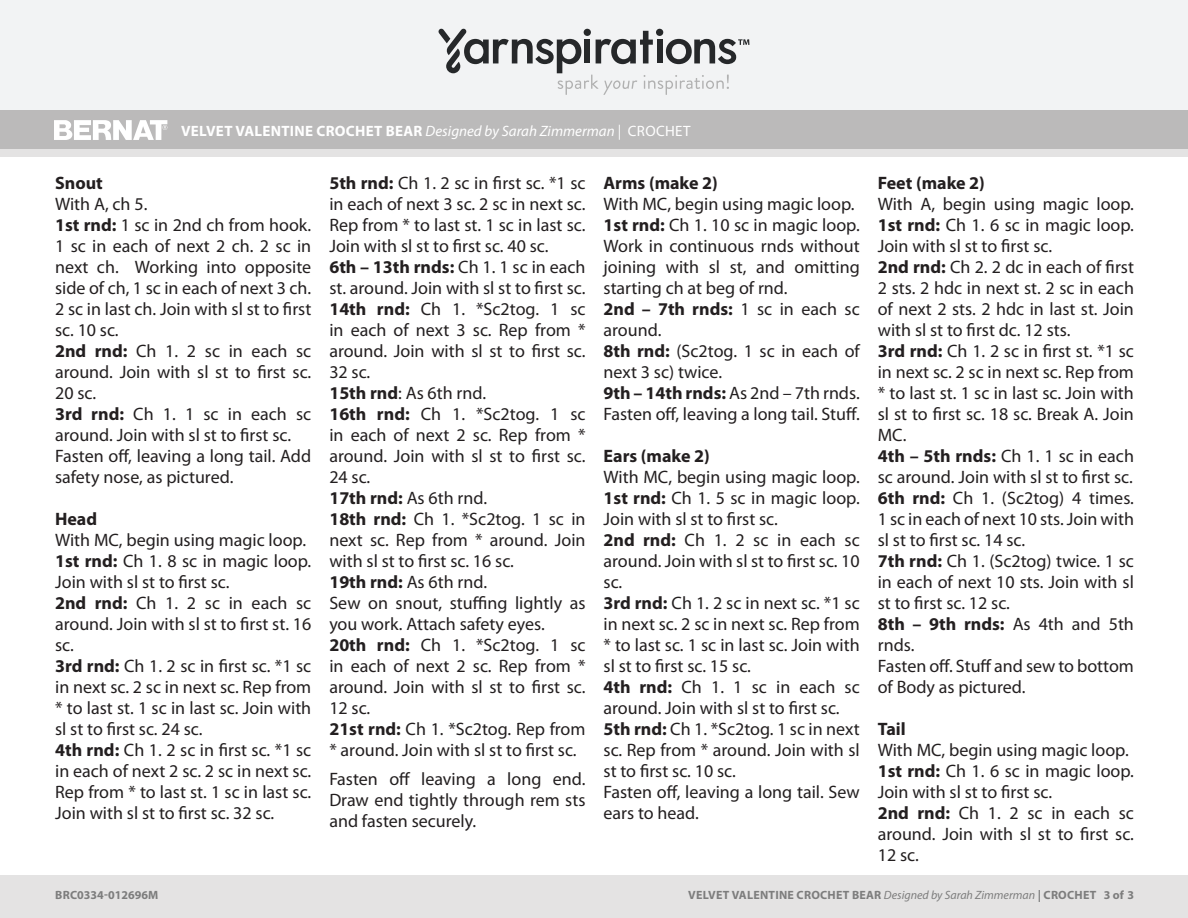
<style>
.page{position:relative;width:1188px;height:918px;background:#fff}
.page>*{position:absolute;margin:0;border:0;box-sizing:border-box;transform-origin:0 0}
.Normal__Web{font:18px/21px "Myriad Pro";color:#231f20;text-align:justify}
.t1{font:700 18px "Myriad Pro";color:#231f20}
.Pattern_Title{font:700 15px "Myriad Pro";letter-spacing:.02em;color:#fff}
.Pattern_Title-2{font:15px "Myriad Pro";letter-spacing:.02em;color:#fff}
.t2{font:700 12px "Myriad Pro";letter-spacing:.02em;color:#7d7d7d}
.t3{font:700 12px "Myriad Pro";color:#7d7d7d}
.s1{font-weight:400;font-style:italic}
.s2{font-weight:400}
.s3{font-weight:700}
</style>
<div class="page">
<div style="left:0;top:875px;width:1188px;height:43px;background:#e4e3e3"></div>
<div style="left:0;top:149px;width:1188px;height:9px;background:#e4e3e3"></div>
<div style="left:0;top:0;width:1188px;height:111px;background:#f2f3f4"></div>
<div style="left:0;top:111px;width:1188px;height:38px;background:#bbbaba"></div>
<svg style="left:54px;top:120px;width:114px;height:20px"></svg>
<svg style="left:438px;top:29px;width:311px;height:66px"></svg>
<p class="Pattern_Title" style="left:181px;top:121px;width:511px">VELVET VALENTINE CROCHET BEAR <span class="s1">Designed by Sarah Zimmerman</span> <span class="s2">| CROCHET</span></p>
<p class="Pattern_Title-2" style="left:181px;top:122px;width:83px"><span class="s3">X</span> | CROCHET</p>
<p class="t1" style="left:55px;top:171px;width:49px">Snout</p>
<p class="Normal__Web" style="left:55px;top:193px;width:94px">With A, ch 5.</p>
<p class="Normal__Web" style="left:55px;top:214px;width:258px"><span class="s3">1st rnd:</span> 1 sc in 2nd ch from hook.<br>1 sc in each of next 2 ch. 2 sc in next ch. Working into opposite side of ch, 1 sc in each of next 3 ch.<br>2 sc in last ch. Join with sl st to first sc. 10 sc.</p>
<p class="Normal__Web" style="left:55px;top:340px;width:258px"><span class="s3">2nd rnd:</span> Ch 1. 2 sc in each sc around. Join with sl st to first sc.<br>20 sc.</p>
<p class="Normal__Web" style="left:55px;top:403px;width:258px"><span class="s3">3rd rnd:</span> Ch 1. 1 sc in each sc around. Join with sl st to first sc.</p>
<p class="Normal__Web" style="left:55px;top:445px;width:258px">Fasten off, leaving a long tail. Add safety nose, as pictured.</p>
<p class="t1" style="left:55px;top:507px;width:44px">Head</p>
<p class="Normal__Web" style="left:55px;top:529px;width:253px">With MC, begin using magic loop.</p>
<p class="Normal__Web" style="left:55px;top:550px;width:258px"><span class="s3">1st rnd:</span> Ch 1. 8 sc in magic loop.<br>Join with sl st to first sc.</p>
<p class="Normal__Web" style="left:55px;top:592px;width:258px"><span class="s3">2nd rnd:</span> Ch 1. 2 sc in each sc around. Join with sl st to first st. 16 sc.</p>
<p class="Normal__Web" style="left:55px;top:655px;width:258px"><span class="s3">3rd rnd:</span> Ch 1. 2 sc in first sc. *1 sc in next sc. 2 sc in next sc. Rep from * to last st. 1 sc in last sc. Join with sl st to first sc. 24 sc.</p>
<p class="Normal__Web" style="left:55px;top:739px;width:258px"><span class="s3">4th rnd:</span> Ch 1. 2 sc in first sc. *1 sc in each of next 2 sc. 2 sc in next sc.<br>Rep from * to last st. 1 sc in last sc.<br>Join with sl st to first sc. 32 sc.</p>
<p class="Normal__Web" style="left:329px;top:172px;width:258px"><span class="s3">5th rnd:</span> Ch 1. 2 sc in first sc. *1 sc in each of next 3 sc. 2 sc in next sc.<br>Rep from * to last st. 1 sc in last sc.<br>Join with sl st to first sc. 40 sc.</p>
<p class="Normal__Web" style="left:329px;top:256px;width:258px"><span class="s3">6th – 13th rnds:</span> Ch 1. 1 sc in each st. around. Join with sl st to first sc.</p>
<p class="Normal__Web" style="left:329px;top:298px;width:258px"><span class="s3">14th rnd:</span> Ch 1. *Sc2tog. 1 sc in each of next 3 sc. Rep from * around. Join with sl st to first sc.<br>32 sc.</p>
<p class="Normal__Web" style="left:329px;top:382px;width:158px"><span class="s3">15th rnd</span>: As 6th rnd.</p>
<p class="Normal__Web" style="left:329px;top:403px;width:258px"><span class="s3">16th rnd:</span> Ch 1. *Sc2tog. 1 sc in each of next 2 sc. Rep from * around. Join with sl st to first sc.<br>24 sc.</p>
<p class="Normal__Web" style="left:329px;top:487px;width:159px"><span class="s3">17th rnd:</span> As 6th rnd.</p>
<p class="Normal__Web" style="left:329px;top:508px;width:258px"><span class="s3">18th rnd:</span> Ch 1. *Sc2tog. 1 sc in next sc. Rep from * around. Join with sl st to first sc. 16 sc.</p>
<p class="Normal__Web" style="left:329px;top:571px;width:159px"><span class="s3">19th rnd:</span> As 6th rnd.</p>
<p class="Normal__Web" style="left:329px;top:592px;width:258px">Sew on snout, stuffing lightly as you work. Attach safety eyes.</p>
<p class="Normal__Web" style="left:329px;top:634px;width:258px"><span class="s3">20th rnd:</span> Ch 1. *Sc2tog. 1 sc in each of next 2 sc. Rep from * around. Join with sl st to first sc.<br>12 sc.</p>
<p class="Normal__Web" style="left:329px;top:718px;width:258px"><span class="s3">21st rnd:</span> Ch 1. *Sc2tog. Rep from * around. Join with sl st to first sc.</p>
<p class="Normal__Web" style="left:329px;top:768px;width:258px">Fasten off leaving a long end.<br>Draw end tightly through rem sts and fasten securely.</p>
<p class="t1" style="left:604px;top:171px;width:116px">Arms (make 2)</p>
<p class="Normal__Web" style="left:604px;top:193px;width:253px">With MC, begin using magic loop.</p>
<p class="Normal__Web" style="left:604px;top:214px;width:258px"><span class="s3">1st rnd:</span> Ch 1. 10 sc in magic loop.<br>Work in continuous rnds without joining with sl st, and omitting starting ch at beg of rnd.</p>
<p class="Normal__Web" style="left:604px;top:298px;width:258px"><span class="s3">2nd – 7th rnds:</span> 1 sc in each sc around.</p>
<p class="Normal__Web" style="left:604px;top:340px;width:258px"><span class="s3">8th rnd:</span> (Sc2tog. 1 sc in each of next 3 sc) twice.</p>
<p class="Normal__Web" style="left:604px;top:382px;width:258px"><span class="s3">9th – 14th rnds:</span> As 2nd – 7th rnds.</p>
<p class="Normal__Web" style="left:604px;top:403px;width:258px">Fasten off, leaving a long tail. Stuff.</p>
<p class="t1" style="left:604px;top:444px;width:108px">Ears (make 2)</p>
<p class="Normal__Web" style="left:604px;top:466px;width:258px">With MC, begin using magic loop.<br><span class="s3">1st rnd:</span> Ch 1. 5 sc in magic loop.<br>Join with sl st to first sc.</p>
<p class="Normal__Web" style="left:604px;top:529px;width:258px"><span class="s3">2nd rnd:</span> Ch 1. 2 sc in each sc around. Join with sl st to first sc. 10 sc.</p>
<p class="Normal__Web" style="left:604px;top:592px;width:258px"><span class="s3">3rd rnd:</span> Ch 1. 2 sc in next sc. *1 sc in next sc. 2 sc in next sc. Rep from * to last sc. 1 sc in last sc. Join with sl st to first sc. 15 sc.</p>
<p class="Normal__Web" style="left:604px;top:676px;width:258px"><span class="s3">4th rnd:</span> Ch 1. 1 sc in each sc around. Join with sl st to first sc.</p>
<p class="Normal__Web" style="left:604px;top:718px;width:258px"><span class="s3">5th rnd:</span> Ch 1. *Sc2tog. 1 sc in next sc. Rep from * around. Join with sl st to first sc. 10 sc.</p>
<p class="Normal__Web" style="left:604px;top:781px;width:258px">Fasten off, leaving a long tail. Sew ears to head.</p>
<p class="t1" style="left:878px;top:171px;width:109px">Feet (make 2)</p>
<p class="Normal__Web" style="left:878px;top:193px;width:258px">With A, begin using magic loop.<br><span class="s3">1st rnd:</span> Ch 1. 6 sc in magic loop.<br>Join with sl st to first sc.</p>
<p class="Normal__Web" style="left:878px;top:256px;width:258px"><span class="s3">2nd rnd:</span> Ch 2. 2 dc in each of first 2 sts. 2 hdc in next st. 2 sc in each of next 2 sts. 2 hdc in last st. Join with sl st to first dc. 12 sts.</p>
<p class="Normal__Web" style="left:878px;top:340px;width:258px"><span class="s3">3rd rnd:</span> Ch 1. 2 sc in first st. *1 sc in next sc. 2 sc in next sc. Rep from * to last st. 1 sc in last sc. Join with sl st to first sc. 18 sc. Break A. Join MC.</p>
<p class="Normal__Web" style="left:878px;top:445px;width:258px"><span class="s3">4th – 5th rnds:</span> Ch 1. 1 sc in each sc around. Join with sl st to first sc.</p>
<p class="Normal__Web" style="left:878px;top:487px;width:258px"><span class="s3">6th rnd:</span> Ch 1. (Sc2tog) 4 times.<br>1 sc in each of next 10 sts. Join with sl st to first sc. 14 sc.</p>
<p class="Normal__Web" style="left:878px;top:550px;width:258px"><span class="s3">7th rnd:</span> Ch 1. (Sc2tog) twice. 1 sc in each of next 10 sts. Join with sl st to first sc. 12 sc.</p>
<p class="Normal__Web" style="left:878px;top:613px;width:258px"><span class="s3">8th – 9th rnds:</span> As 4th and 5th rnds.</p>
<p class="Normal__Web" style="left:878px;top:655px;width:258px">Fasten off. Stuff and sew to bottom of Body as pictured.</p>
<p class="t1" style="left:878px;top:717px;width:30px">Tail</p>
<p class="Normal__Web" style="left:878px;top:739px;width:253px">With MC, begin using magic loop.</p>
<p class="Normal__Web" style="left:878px;top:760px;width:258px"><span class="s3">1st rnd:</span> Ch 1. 6 sc in magic loop.<br>Join with sl st to first sc.</p>
<p class="Normal__Web" style="left:878px;top:802px;width:258px"><span class="s3">2nd rnd:</span> Ch 1. 2 sc in each sc around. Join with sl st to first sc.<br>12 sc.</p>
<p class="t2" style="left:54px;top:887px;width:33px">SKU #</p>
<p class="t2" style="left:1030px;top:887px;width:40px">X | CRO</p>
<p class="t2" style="left:1104px;top:887px;width:8px">1</p>
<p class="t2" style="left:1127px;top:887px;width:9px">X</p>
<p class="t3" style="left:55px;top:887px;width:105px">BRC0334-012696M</p>
<p class="t2" style="left:688px;top:887px;width:447px">VELVET VALENTINE CROCHET BEAR <span class="s1">Designed by Sarah Zimmerman</span> | CROCHET 3 of 3</p>
</div>
